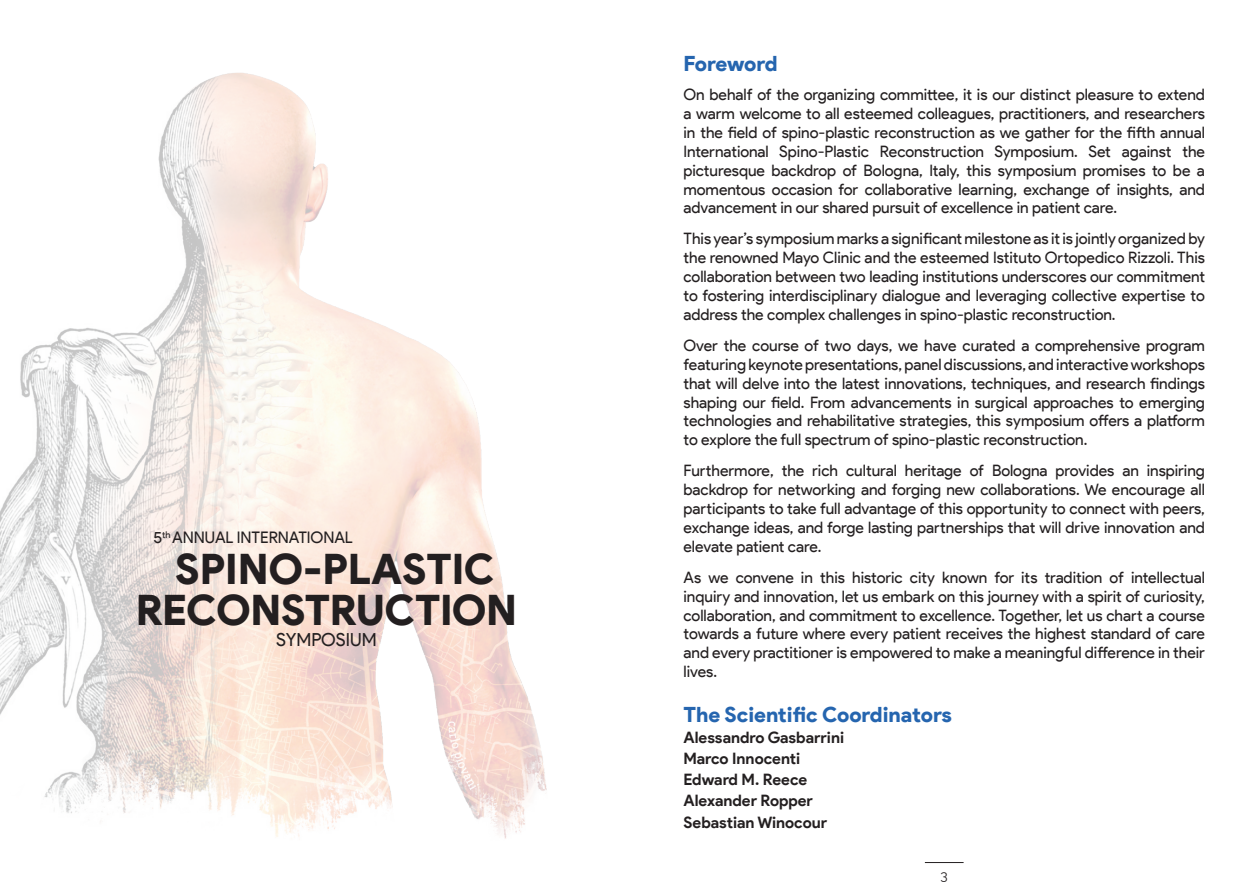
<style>
.page{position:relative;width:1259px;height:893px;background:#fff}
.page>*{position:absolute;margin:0;border:0;box-sizing:border-box;transform-origin:0 0}
.t1{font:900 42px/40.5px "Product Sans";letter-spacing:-.01em;color:#231f20;text-align:center}
.t2{font:900 21px "Product Sans";letter-spacing:-.01em;color:#2565af}
.t3{font:18px "Product Sans";color:#231f20}
.t4{font:15.9px "Product Sans";letter-spacing:-.005em;color:#231f20}
.t5{font:15.75px/18.9px "Product Sans";color:#231f20;text-align:justify}
.t6{font:700 15.75px/21.1px "Product Sans";color:#231f20}
.t7{font:13.5px "Raleway";color:#231f20}
</style>
<div class="page">
<hr style="left:925px;top:862px;width:38px;height:1px;background:#231f20">
<img style="left:0;top:72px;width:547px;height:767px">
<p class="t4" style="left:153px;top:528px;width:201px">5<sup>th</sup> ANNUAL INTERNATIONAL</p>
<h1 class="t1" style="left:136px;top:550px;width:383px">SPINO-PLASTIC<br>RECONSTRUCTION</h1>
<p class="t3" style="left:276px;top:629px;width:102px">SYMPOSIUM</p>
<h2 class="t2" style="left:683px;top:51px;width:96px">Foreword</h2>
<p class="t5" style="left:683px;top:85px;width:523px">On behalf of the organizing committee, it is our distinct pleasure to extend a warm welcome to all esteemed colleagues, practitioners, and researchers in the field of spino-plastic reconstruction as we gather for the fifth annual International Spino-Plastic Reconstruction Symposium. Set against the picturesque backdrop of Bologna, Italy, this symposium promises to be a momentous occasion for collaborative learning, exchange of insights, and advancement in our shared pursuit of excellence in patient care.</p>
<p class="t5" style="left:683px;top:229px;width:523px">This year’s symposium marks a significant milestone as it is jointly organized by the renowned Mayo Clinic and the esteemed Istituto Ortopedico Rizzoli. This collaboration between two leading institutions underscores our commitment to fostering interdisciplinary dialogue and leveraging collective expertise to address the complex challenges in spino-plastic reconstruction.</p>
<p class="t5" style="left:683px;top:336px;width:523px">Over the course of two days, we have curated a comprehensive program featuring keynote presentations, panel discussions, and interactive workshops that will delve into the latest innovations, techniques, and research findings shaping our field. From advancements in surgical approaches to emerging technologies and rehabilitative strategies, this symposium offers a platform to explore the full spectrum of spino-plastic reconstruction.</p>
<p class="t5" style="left:683px;top:461px;width:523px">Furthermore, the rich cultural heritage of Bologna provides an inspiring backdrop for networking and forging new collaborations. We encourage all participants to take full advantage of this opportunity to connect with peers, exchange ideas, and forge lasting partnerships that will drive innovation and elevate patient care.</p>
<p class="t5" style="left:683px;top:568px;width:523px">As we convene in this historic city known for its tradition of intellectual inquiry and innovation, let us embark on this journey with a spirit of curiosity, collaboration, and commitment to excellence. Together, let us chart a course towards a future where every patient receives the highest standard of care and every practitioner is empowered to make a meaningful difference in their lives.</p>
<h2 class="t2" style="left:683px;top:702px;width:270px">The Scientific Coordinators</h2>
<p class="t6" style="left:683px;top:727px;width:162px">Alessandro Gasbarrini<br>Marco Innocenti<br>Edward M. Reece<br>Alexander Ropper<br>Sebastian Winocour</p>
<p class="t7" style="left:940px;top:868px;width:9px">3</p>
</div>
